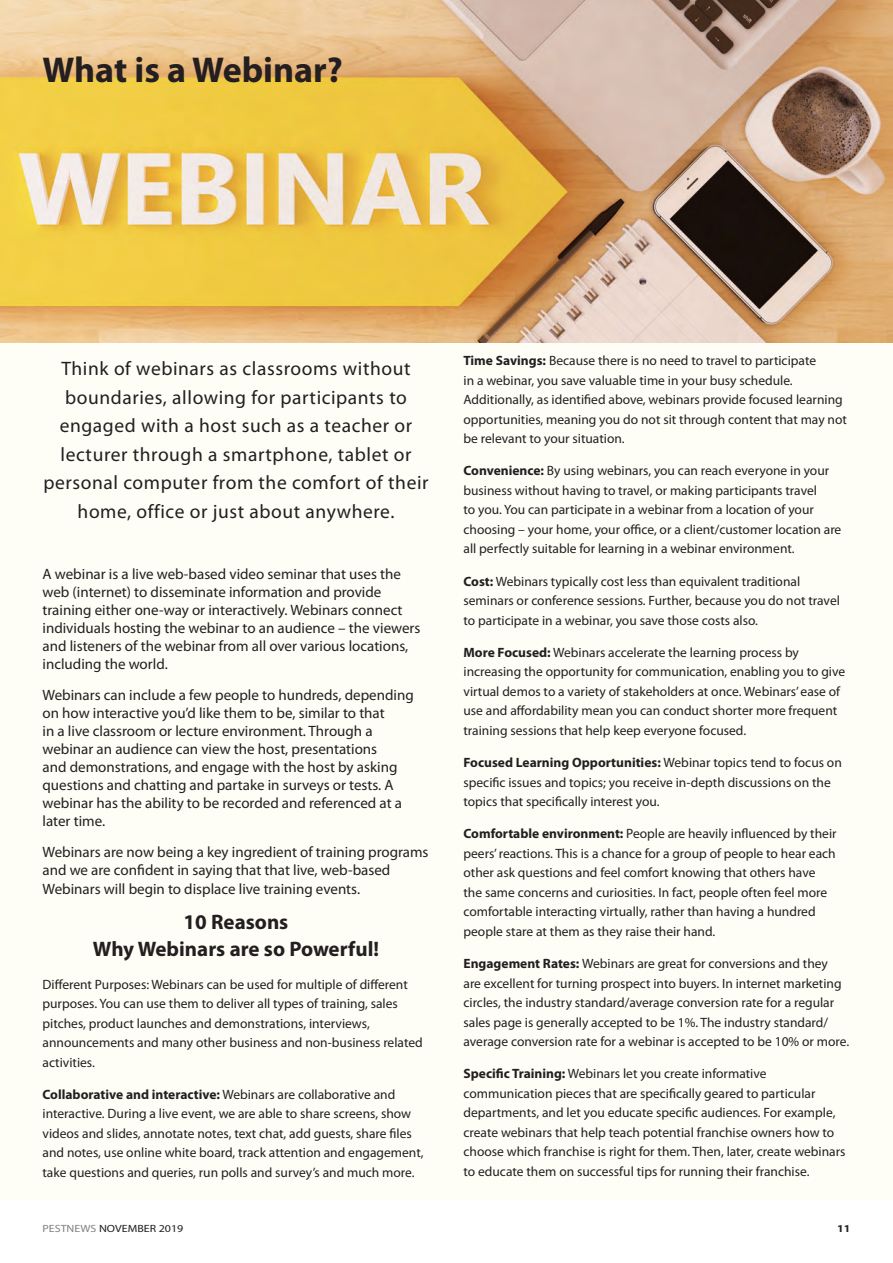
<style>
.page{position:relative;width:893px;height:1263px;background:#fff}
.page>*{position:absolute;margin:0;border:0;box-sizing:border-box;transform-origin:0 0}
.t1{font:700 36px "Myriad Pro";color:#231f20}
.t2{font:700 21px/27px "Myriad Pro";color:#231f20;text-align:center}
.t3{font:19.5px/28.5px "Myriad Pro";letter-spacing:.03em;color:#231f20;text-align:center}
.t4{font:15px/18px "Myriad Pro";color:#231f20}
.t5{font:13.5px/19.5px "Myriad Pro";color:#231f20}
.t6{font:10.5px "Myriad Pro";color:#231f20;scale:1.14 1}
.t7{font:700 10.5px "Myriad Pro";color:#231f20;scale:1.14 1}
.s1{font-weight:700}
.s2{color:#808285}
</style>
<div class="page">
<div style="left:0;top:319px;width:893px;height:880px;background:#fefdf6"></div>
<img style="left:0;top:0;width:893px;height:342px">
<h1 class="t1" style="left:43px;top:47px;width:302px">What is a Webinar?</h1>
<p class="t3" style="left:43px;top:354px;width:387px">Think of webinars as classrooms without boundaries, allowing for participants to engaged with a host such as a teacher or lecturer through a smartphone, tablet or personal computer from the comfort of their home, office or just about anywhere.</p>
<p class="t4" style="left:43px;top:565px;width:379px">A webinar is a live web-based video seminar that uses the web (internet) to disseminate information and provide training either one-way or interactively. Webinars connect individuals hosting the webinar to an audience – the viewers and listeners of the webinar from all over various locations, including the world.</p>
<p class="t4" style="left:43px;top:685px;width:373px">Webinars can include a few people to hundreds, depending on how interactive you’d like them to be, similar to that<br>in a live classroom or lecture environment. Through a webinar an audience can view the host, presentations<br>and demonstrations, and engage with the host by asking questions and chatting and partake in surveys or tests. A webinar has the ability to be recorded and referenced at a later time.</p>
<p class="t4" style="left:43px;top:842px;width:388px">Webinars are now being a key ingredient of training programs and we are confident in saying that that live, web-based</p>
<p class="t4" style="left:43px;top:880px;width:319px">Webinars will begin to displace live training events.</p>
<h2 class="t2" style="left:93px;top:908px;width:288px">10 Reasons<br>Why Webinars are so Powerful!</h2>
<p class="t5" style="left:43px;top:974px;width:382px">Different Purposes: Webinars can be used for multiple of different purposes. You can use them to deliver all types of training, sales pitches, product launches and demonstrations, interviews, announcements and many other business and non-business related activities.</p>
<p class="t5" style="left:43px;top:1084px;width:383px"><span class="s1">Collaborative and interactive:</span> Webinars are collaborative and interactive. During a live event, we are able to share screens, show videos and slides, annotate notes, text chat, add guests, share files and notes, use online white board, track attention and engagement, take questions and queries, run polls and survey’s and much more.</p>
<p class="t5" style="left:463px;top:351px;width:385px"><span class="s1">Time Savings:</span> Because there is no need to travel to participate<br>in a webinar, you save valuable time in your busy schedule.<br>Additionally, as identified above, webinars provide focused learning opportunities, meaning you do not sit through content that may not be relevant to your situation.</p>
<p class="t5" style="left:463px;top:461px;width:379px"><span class="s1">Convenience:</span> By using webinars, you can reach everyone in your business without having to travel, or making participants travel<br>to you. You can participate in a webinar from a location of your choosing – your home, your office, or a client/customer location are all perfectly suitable for learning in a webinar environment.</p>
<p class="t5" style="left:463px;top:571px;width:378px"><span class="s1">Cost:</span> Webinars typically cost less than equivalent traditional seminars or conference sessions. Further, because you do not travel to participate in a webinar, you save those costs also.</p>
<p class="t5" style="left:463px;top:642px;width:383px"><span class="s1">More Focused:</span> Webinars accelerate the learning process by increasing the opportunity for communication, enabling you to give virtual demos to a variety of stakeholders at once. Webinars’ ease of use and affordability mean you can conduct shorter more frequent training sessions that help keep everyone focused.</p>
<p class="t5" style="left:463px;top:753px;width:380px"><span class="s1">Focused Learning Opportunities:</span> Webinar topics tend to focus on specific issues and topics; you receive in-depth discussions on the topics that specifically interest you.</p>
<p class="t5" style="left:463px;top:824px;width:375px"><span class="s1">Comfortable environment:</span> People are heavily influenced by their peers’ reactions. This is a chance for a group of people to hear each other ask questions and feel comfort knowing that others have the same concerns and curiosities. In fact, people often feel more comfortable interacting virtually, rather than having a hundred people stare at them as they raise their hand.</p>
<p class="t5" style="left:463px;top:954px;width:387px"><span class="s1">Engagement Rates:</span> Webinars are great for conversions and they<br>are excellent for turning prospect into buyers. In internet marketing circles, the industry standard/average conversion rate for a regular sales page is generally accepted to be 1%. The industry standard/ average conversion rate for a webinar is accepted to be 10% or more.</p>
<p class="t5" style="left:463px;top:1064px;width:384px"><span class="s1">Specific Training:</span> Webinars let you create informative communication pieces that are specifically geared to particular departments, and let you educate specific audiences. For example, create webinars that help teach potential franchise owners how to choose which franchise is right for them. Then, later, create webinars to educate them on successful tips for running their franchise.</p>
<p class="t6" style="left:43px;top:1222px;width:125px"><span class="s2">PESTNEWS</span> NOVEMBER 2019</p>
<p class="t7" style="left:837px;top:1221px;width:13px">11</p>
</div>
